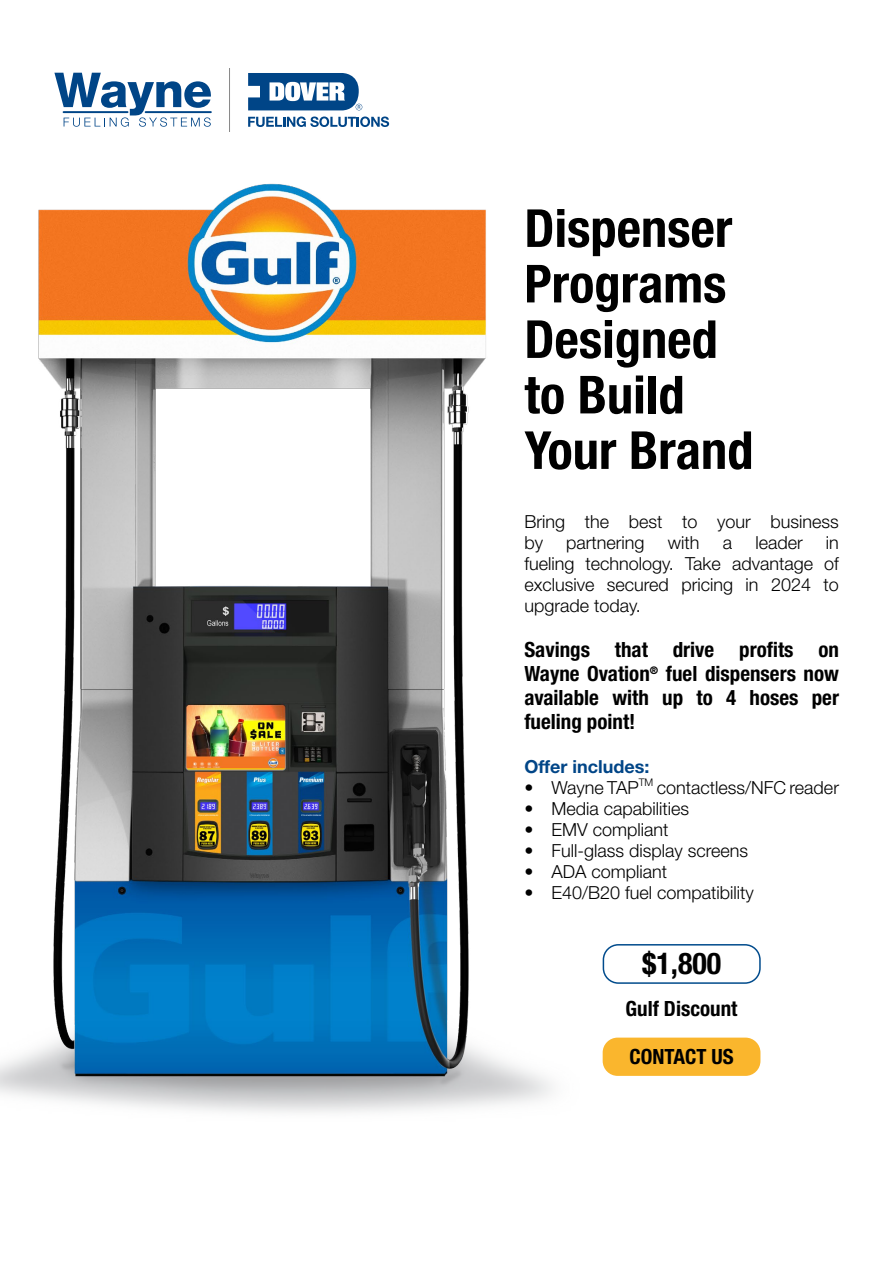
<style>
.page{position:relative;width:893px;height:1263px;background:#fff}
.page>*{position:absolute;margin:0;border:0;box-sizing:border-box;transform-origin:0 0}
.t1{font:700 condensed 52.5px/55.5px "Helvetica Neue LT Std";color:#000}
.t2{font:700 condensed 30px "Helvetica Neue LT Std";color:#000}
.t3{font:700 condensed 21px/24px "Helvetica Neue LT Std";color:#000;text-align:justify}
.t4{font:300 18px/21px "Helvetica Neue LT Std";color:#000}
.t5{font:700 18px "Helvetica Neue LT Std";color:#004587}
</style>
<div class="page">
<svg style="left:248px;top:73px;width:114px;height:37px"></svg>
<svg style="left:248px;top:117px;width:141px;height:10px"></svg>
<hr style="left:229px;top:69px;width:1px;height:62px;background:#878787">
<svg style="left:54px;top:73px;width:157px;height:54px"></svg>
<div style="left:603px;top:1037px;width:157px;height:39px;background:#fab62d;border-radius:15px"></div>
<div style="left:603px;top:944px;width:158px;height:40px;border:2px solid #004b8c;border-radius:15px"></div>
<img style="left:0;top:183px;width:681px;height:930px">
<h1 class="t1" style="left:524px;top:200px;width:231px">Dispenser<br>Programs<br>Designed to Build<br>Your Brand</h1>
<p class="t4" style="left:524px;top:511px;width:316px">Bring the best to your business by</p>
<p class="t4" style="left:524px;top:532px;width:316px;text-align:justify;text-indent:302px">in fueling technology. Take advantage of exclusive secured pricing in 2024 to upgrade today.</p>
<p class="t3" style="left:524px;top:637px;width:316px">Savings that drive profits on Wayne Ovation<sup>®</sup> fuel dispensers now available with up to 4 hoses per fueling point!</p>
<p class="t5" style="left:524px;top:755px;width:126px">Offer includes:</p>
<p class="t4" style="left:524px;top:777px;width:316px">• Wayne TAP<sup>TM</sup> contactless/NFC reader</p>
<p class="t4" style="left:524px;top:798px;width:166px">• Media capabilities</p>
<p class="t4" style="left:524px;top:819px;width:146px">• EMV compliant</p>
<p class="t4" style="left:524px;top:840px;width:225px">• Full-glass display screens</p>
<p class="t4" style="left:524px;top:861px;width:144px">• ADA compliant</p>
<p class="t4" style="left:524px;top:882px;width:231px">• E40/B20 fuel compatibility</p>
<p class="t4" style="left:566px;top:532px;width:80px">partnering</p>
<p class="t4" style="left:668px;top:532px;width:33px">with</p>
<p class="t4" style="left:723px;top:532px;width:11px">a</p>
<p class="t4" style="left:755px;top:532px;width:49px">leader</p>
<h2 class="t2" style="left:642px;top:945px;width:81px">$1,800</h2>
<p class="t3" style="left:625px;top:996px;width:113px">Gulf Discount</p>
<p class="t3" style="left:630px;top:1044px;width:106px">CONTACT US</p>
</div>
